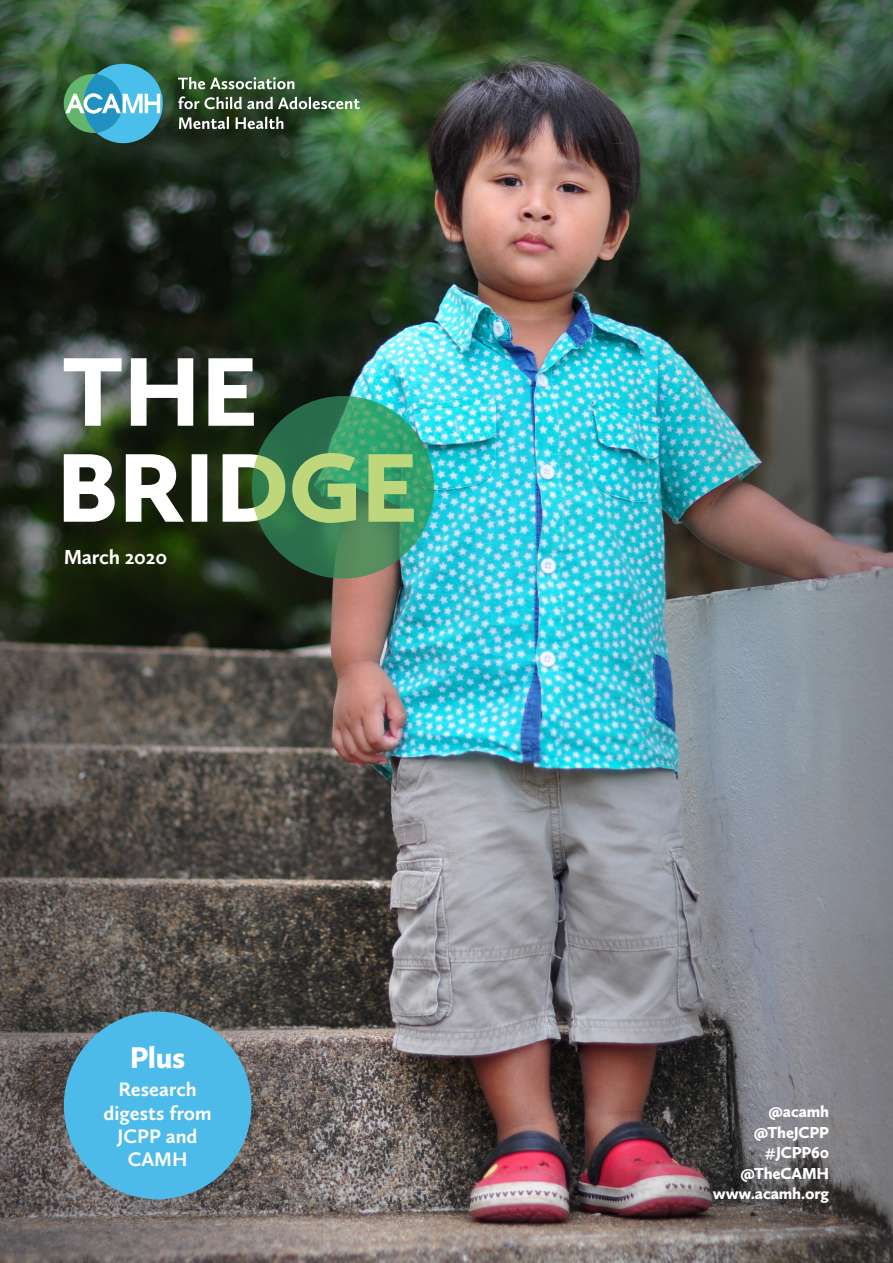
<style>
.page{position:relative;width:893px;height:1263px;background:#fff}
.page>*{position:absolute;margin:0;border:0;box-sizing:border-box;transform-origin:0 0}
.t1{font:900 31.05px "Calluna Sans";color:#fff}
.t2{font:700 21px "Calluna Sans";letter-spacing:-.01em;color:#fff}
.t3{font:700 20.25px/23.2px "Calluna Sans";color:#fff;text-align:center}
.t4{font:900 16.5px/20.5px "Calluna Sans";letter-spacing:-.01em;color:#fff;text-align:right}
</style>
<div class="page">
<img style="left:360px;top:0;width:235px;height:1263px">
<img style="left:0;top:0;width:360px;height:1263px">
<div style="left:64px;top:1011px;width:187px;height:188px;background:#4dbbe9;border-radius:50%"></div>
<svg style="left:64px;top:358px;width:190px;height:68px"></svg>
<svg style="left:64px;top:453px;width:195px;height:70px"></svg>
<svg style="left:252px;top:396px;width:182px;height:182px;background:#549963"></svg>
<img style="left:595px;top:0;width:298px;height:1263px">
<svg style="left:178px;top:77px;width:116px;height:12px"></svg>
<svg style="left:178px;top:96px;width:182px;height:13px"></svg>
<svg style="left:179px;top:117px;width:50px;height:12px"></svg>
<svg style="left:236px;top:117px;width:47px;height:12px"></svg>
<div style="left:83px;top:64px;width:80px;height:79px;background:#4bbfeb;border-radius:50%"></div>
<svg style="left:65px;top:74px;width:95px;height:59px"></svg>
<p class="t2" style="left:64px;top:544px;width:105px">March 2020</p>
<h1 class="t1" style="left:130px;top:1038px;width:57px">Plus</h1>
<p class="t3" style="left:103px;top:1078px;width:110px">Research digests from<br>JCPP and<br>CAMH</p>
<p class="t4" style="left:713px;top:1101px;width:118px">@acamh @TheJCPP #JCPP60 @TheCAMH www.acamh.org</p>
</div>
